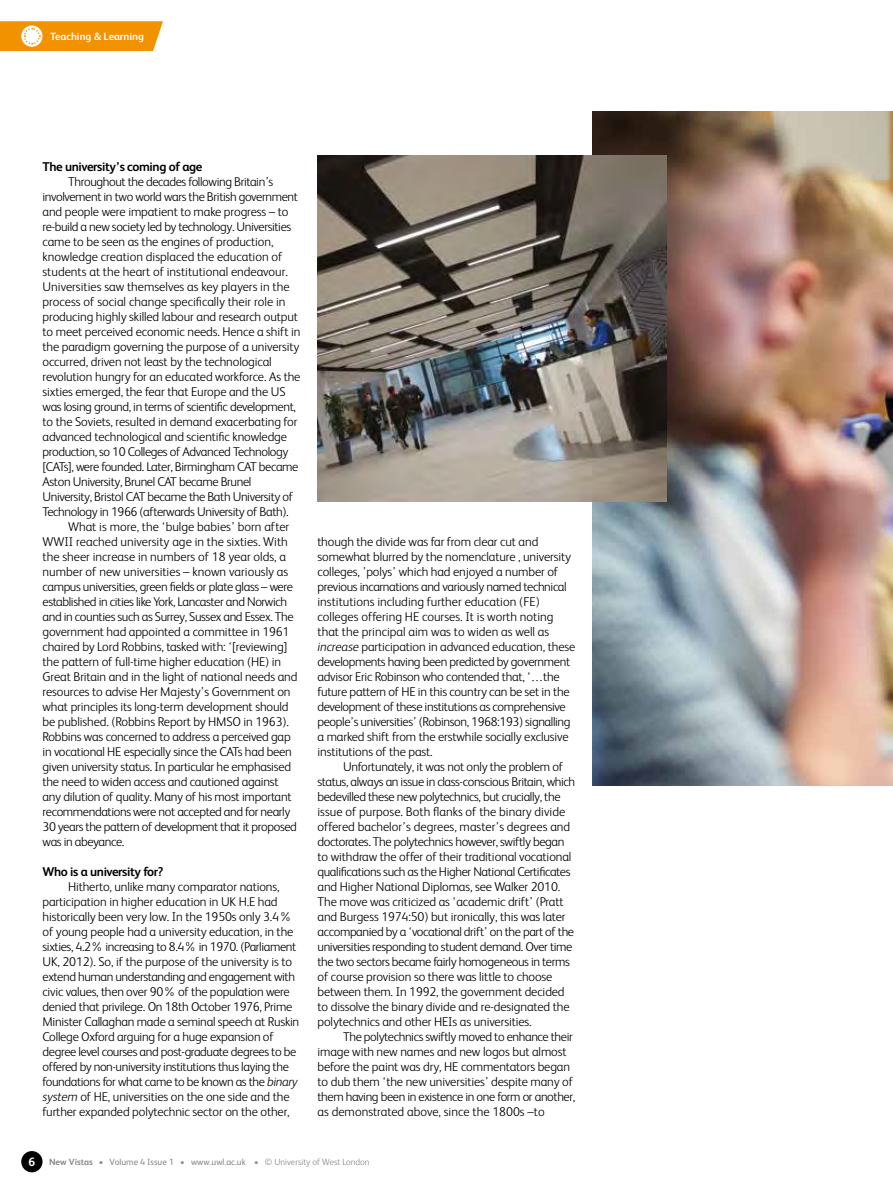
<style>
.page{position:relative;width:893px;height:1191px;background:#fff}
.page>*{position:absolute;margin:0;border:0;box-sizing:border-box;transform-origin:0 0}
.t1{font:300 12.75px/15px "FS Albert";letter-spacing:-.015em;color:#000}
.t2{font:700 12.75px "FS Albert";letter-spacing:-.03em;color:#000}
.t3{font:700 12px "FS Albert";color:#fff}
.t4{font:700 10.5px "FS Albert";color:#fff}
.t5{font:300 9px "FS Albert";color:#878787}
.s1{font-style:italic}
.s2{font-weight:700}
.s3{font-weight:400}
</style>
<div class="page">
<div style="left:21px;top:1151px;width:22px;height:21px;background:#000;border-radius:50%"></div>
<img style="left:592px;top:111px;width:301px;height:675px">
<svg style="left:0;top:21px;width:163px;height:30px;background:#f49d1a"></svg>
<img style="left:317px;top:156px;width:349px;height:345px">
<p class="t4" style="left:50px;top:29px;width:95px">Teaching &amp; Learning</p>
<p class="t2" style="left:43px;top:158px;width:161px">The university’s coming of age</p>
<p class="t1" style="left:68px;top:174px;width:207px">Throughout the decades following Britain’s</p>
<p class="t1" style="left:43px;top:189px;width:257px">involvement in two world wars the British government</p>
<p class="t1" style="left:43px;top:204px;width:248px">and people were impatient to make progress – to</p>
<p class="t1" style="left:43px;top:219px;width:250px">re-build a new society led by technology. Universities</p>
<p class="t1" style="left:43px;top:234px;width:232px">came to be seen as the engines of production,</p>
<p class="t1" style="left:43px;top:249px;width:241px">knowledge creation displaced the education of</p>
<p class="t1" style="left:43px;top:264px;width:247px">students at the heart of institutional endeavour.</p>
<p class="t1" style="left:43px;top:279px;width:249px">Universities saw themselves as key players in the</p>
<p class="t1" style="left:43px;top:294px;width:245px">process of social change specifically their role in</p>
<p class="t1" style="left:43px;top:309px;width:257px">producing highly skilled labour and research output</p>
<p class="t1" style="left:43px;top:323px;width:259px">to meet perceived economic needs. Hence a shift in</p>
<p class="t1" style="left:43px;top:338px;width:258px">the paradigm governing the purpose of a university</p>
<p class="t1" style="left:43px;top:353px;width:231px">occurred, driven not least by the technological</p>
<p class="t1" style="left:43px;top:368px;width:259px">revolution hungry for an educated workforce. As the</p>
<p class="t1" style="left:43px;top:383px;width:245px">sixties emerged, the fear that Europe and the US</p>
<p class="t1" style="left:43px;top:398px;width:255px">was losing ground, in terms of scientific development,</p>
<p class="t1" style="left:43px;top:413px;width:256px">to the Soviets, resulted in demand exacerbating for</p>
<p class="t1" style="left:43px;top:428px;width:246px">advanced technological and scientific knowledge</p>
<p class="t1" style="left:43px;top:443px;width:247px">production, so 10 Colleges of Advanced Technology</p>
<p class="t1" style="left:43px;top:458px;width:257px">[CATs], were founded. Later, Birmingham CAT became</p>
<p class="t1" style="left:43px;top:473px;width:210px">Aston University, Brunel CAT became Brunel</p>
<p class="t1" style="left:43px;top:488px;width:252px">University, Bristol CAT became the Bath University of</p>
<p class="t1" style="left:43px;top:503px;width:248px">Technology in 1966 (afterwards University of Bath).</p>
<p class="t1" style="left:68px;top:518px;width:223px">What is more, the ‘bulge babies’ born after</p>
<p class="t1" style="left:43px;top:533px;width:247px">WWII reached university age in the sixties. With</p>
<p class="t1" style="left:43px;top:548px;width:245px">the sheer increase in numbers of 18 year olds, a</p>
<p class="t1" style="left:43px;top:563px;width:247px">number of new universities – known variously as</p>
<p class="t1" style="left:43px;top:578px;width:252px">campus universities, green fields or plate glass – were</p>
<p class="t1" style="left:43px;top:593px;width:246px">established in cities like York, Lancaster and Norwich</p>
<p class="t1" style="left:43px;top:608px;width:253px">and in counties such as Surrey, Sussex and Essex. The</p>
<p class="t1" style="left:43px;top:623px;width:248px">government had appointed a committee in 1961</p>
<p class="t1" style="left:43px;top:638px;width:246px">chaired by Lord Robbins, tasked with: ‘[reviewing]</p>
<p class="t1" style="left:43px;top:653px;width:240px">the pattern of full-time higher education (HE) in</p>
<p class="t1" style="left:43px;top:668px;width:256px">Great Britain and in the light of national needs and</p>
<p class="t1" style="left:43px;top:683px;width:250px">resources to advise Her Majesty’s Government on</p>
<p class="t1" style="left:43px;top:698px;width:248px">what principles its long-term development should</p>
<p class="t1" style="left:43px;top:713px;width:248px">be published. (Robbins Report by HMSO in 1963).</p>
<p class="t1" style="left:43px;top:728px;width:250px">Robbins was concerned to address a perceived gap</p>
<p class="t1" style="left:43px;top:743px;width:251px">in vocational HE especially since the CATs had been</p>
<p class="t1" style="left:43px;top:758px;width:250px">given university status. In particular he emphasised</p>
<p class="t1" style="left:43px;top:773px;width:238px">the need to widen access and cautioned against</p>
<p class="t1" style="left:43px;top:788px;width:251px">any dilution of quality. Many of his most important</p>
<p class="t1" style="left:43px;top:803px;width:249px">recommendations were not accepted and for nearly</p>
<p class="t1" style="left:43px;top:818px;width:256px">30 years the pattern of development that it proposed</p>
<p class="t1" style="left:43px;top:833px;width:83px">was in abeyance.</p>
<p class="t2" style="left:43px;top:863px;width:123px">Who is a university for?</p>
<p class="t1" style="left:43px;top:878px;width:258px;text-indent:26px">Hitherto, unlike many comparator nations, participation in higher education in UK H.E had historically been very low. In the 1950s only 3.4% of young people had a university education, in the sixties, 4.2% increasing to 8.4% in 1970. (Parliament UK, 2012). So, if the purpose of the university is to extend human understanding and engagement with civic values, then over 90% of the population were denied that privilege. On 18th October 1976, Prime Minister Callaghan made a seminal speech at Ruskin College Oxford arguing for a huge expansion of degree level courses and post-graduate degrees to be offered by non-university institutions thus laying the foundations for what came to be known as the <span class="s1">binary system</span> of HE, universities on the one side and the further expanded polytechnic sector on the other,</p>
<p class="t1" style="left:317px;top:534px;width:259px">though the divide was far from clear cut and somewhat blurred by the nomenclature , university colleges, ’polys’ which had enjoyed a number of previous incarnations and variously named technical institutions including further education (FE) colleges offering HE courses. It is worth noting that the principal aim was to widen as well as <span class="s1">increase</span> participation in advanced education, these developments having been predicted by government advisor Eric Robinson who contended that, ‘…the future pattern of HE in this country can be set in the development of these institutions as comprehensive people’s universities’ (Robinson, 1968:193) signalling a marked shift from the erstwhile socially exclusive institutions of the past.</p>
<p class="t1" style="left:317px;top:758px;width:259px;text-indent:26px">Unfortunately, it was not only the problem of status, always an issue in class-conscious Britain, which bedevilled these new polytechnics, but crucially, the issue of purpose. Both flanks of the binary divide offered bachelor’s degrees, master’s degrees and doctorates. The polytechnics however, swiftly began to withdraw the offer of their traditional vocational qualifications such as the Higher National Certificates and Higher National Diplomas, see Walker 2010.<br>The move was criticized as ‘academic drift’ (Pratt and Burgess 1974:50) but ironically, this was later accompanied by a ‘vocational drift’ on the part of the universities responding to student demand. Over time the two sectors became fairly homogeneous in terms of course provision so there was little to choose between them. In 1992, the government decided to dissolve the binary divide and re-designated the polytechnics and other HEIs as universities.</p>
<p class="t1" style="left:317px;top:1028px;width:259px;text-indent:26px">The polytechnics swiftly moved to enhance their image with new names and new logos but almost before the paint was dry, HE commentators began to dub them ‘the new universities’ despite many of them having been in existence in one form or another, as demonstrated above, since the 1800s –to</p>
<p class="t3" style="left:29px;top:1154px;width:8px">6</p>
<p class="t5" style="left:49px;top:1156px;width:322px"><span class="s2">New Vistas</span> • <span class="s3">Volume 4 Issue 1</span> • <span class="s3">www.uwl.ac.uk</span> • © University of West London</p>
</div>
